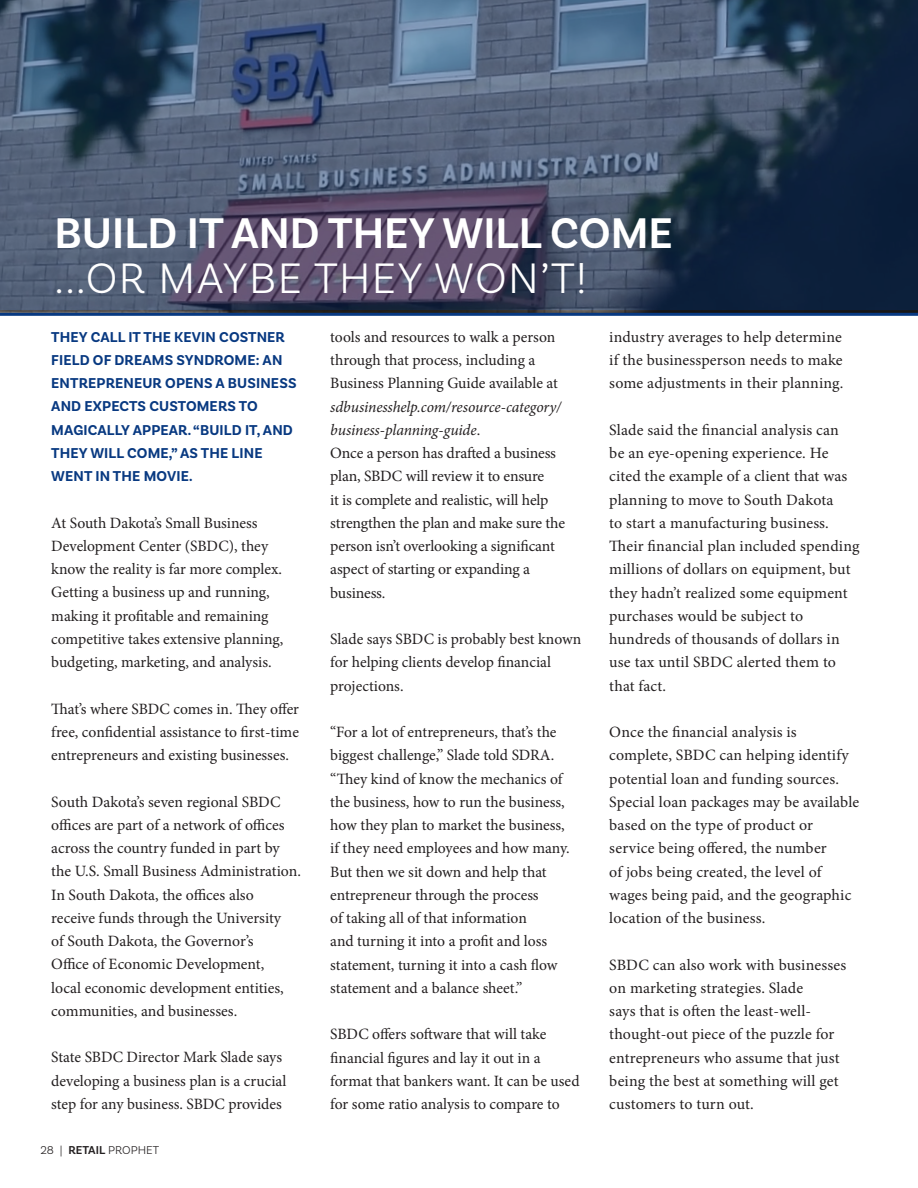
<style>
.page{position:relative;width:918px;height:1188px;background:#fff}
.page>*{position:absolute;margin:0;border:0;box-sizing:border-box;transform-origin:0 0}
.Bullets{font:600 45px "Basic Sans";color:#fff}
.Bullets-2{font:300 45px "Basic Sans";letter-spacing:.03em;color:#fff}
.Bullets-3{font:15.75px/23.2px "Minion Pro";color:#231f20}
.Bullets-4{font:700 15px/23.2px "Basic Sans";letter-spacing:.01em;color:#083981}
.t1{font:300 12px "Basic Sans";color:#231f20}
.s1{font-weight:600}
.s2{font-style:italic}
</style>
<div class="page">
<svg style="left:0;top:0;width:918px;height:313px;background:#414e67"></svg>
<hr style="left:0;top:313px;width:918px;height:3px;background:#083981">
<p class="Bullets" style="left:55px;top:206px;width:620px">BUILD IT AND THEY WILL COME</p>
<p class="Bullets-2" style="left:55px;top:251px;width:534px">...OR MAYBE THEY WON’T!</p>
<p class="Bullets-4" style="left:51px;top:325px;width:247px">THEY CALL IT THE KEVIN COSTNER<br>FIELD OF DREAMS SYNDROME: AN<br>ENTREPRENEUR OPENS A BUSINESS<br>AND EXPECTS CUSTOMERS TO<br>MAGICALLY APPEAR. “BUILD IT, AND<br>THEY WILL COME,” AS THE LINE<br>WENT IN THE MOVIE.</p>
<p class="Bullets-3" style="left:51px;top:511px;width:234px">At South Dakota’s Small Business Development Center (SBDC), they know the reality is far more complex.<br>Getting a business up and running, making it profitable and remaining competitive takes extensive planning, budgeting, marketing, and analysis.</p>
<p class="Bullets-3" style="left:51px;top:697px;width:249px;text-align:justify">That’s where SBDC comes in. They offer free, confidential assistance to first-time entrepreneurs and existing businesses.</p>
<p class="Bullets-3" style="left:51px;top:790px;width:251px">South Dakota’s seven regional SBDC offices are part of a network of offices across the country funded in part by the U.S. Small Business Administration.<br>In South Dakota, the offices also receive funds through the University<br>of South Dakota, the Governor’s<br>Office of Economic Development,<br>local economic development entities, communities, and businesses.</p>
<p class="Bullets-3" style="left:51px;top:1046px;width:237px">State SBDC Director Mark Slade says developing a business plan is a crucial step for any business. SBDC provides</p>
<p class="t1" style="left:40px;top:1142px;width:120px">28 | <span class="s1">RETAIL</span> PROPHET</p>
<p class="Bullets-3" style="left:330px;top:325px;width:233px">tools and resources to walk a person through that process, including a Business Planning Guide available at <span class="s2">sdbusinesshelp.com/resource-category/ business-planning-guide</span>.</p>
<p class="Bullets-3" style="left:330px;top:442px;width:236px">Once a person has drafted a business plan, SBDC will review it to ensure<br>it is complete and realistic, will help strengthen the plan and make sure the person isn’t overlooking a significant aspect of starting or expanding a business.</p>
<p class="Bullets-3" style="left:330px;top:628px;width:253px">Slade says SBDC is probably best known for helping clients develop financial projections.</p>
<p class="Bullets-3" style="left:330px;top:721px;width:241px">“For a lot of entrepreneurs, that’s the biggest challenge,” Slade told SDRA. “They kind of know the mechanics of the business, how to run the business, how they plan to market the business, if they need employees and how many.<br>But then we sit down and help that entrepreneur through the process<br>of taking all of that information<br>and turning it into a profit and loss statement, turning it into a cash flow statement and a balance sheet.”</p>
<p class="Bullets-3" style="left:330px;top:1023px;width:251px">SBDC offers software that will take financial figures and lay it out in a format that bankers want. It can be used for some ratio analysis to compare to</p>
<p class="Bullets-3" style="left:609px;top:325px;width:236px;text-align:justify">industry averages to help determine if the businessperson needs to make some adjustments in their planning.</p>
<p class="Bullets-3" style="left:609px;top:418px;width:252px">Slade said the financial analysis can<br>be an eye-opening experience. He cited the example of a client that was planning to move to South Dakota<br>to start a manufacturing business.<br>Their financial plan included spending millions of dollars on equipment, but they hadn’t realized some equipment purchases would be subject to hundreds of thousands of dollars in use tax until SBDC alerted them to that fact.</p>
<p class="Bullets-3" style="left:609px;top:721px;width:252px">Once the financial analysis is complete, SBDC can helping identify potential loan and funding sources.<br>Special loan packages may be available based on the type of product or service being offered, the number<br>of jobs being created, the level of wages being paid, and the geographic location of the business.</p>
<p class="Bullets-3" style="left:609px;top:953px;width:238px">SBDC can also work with businesses on marketing strategies. Slade<br>says that is often the least-well&shy;thought-out piece of the puzzle for entrepreneurs who assume that just being the best at something will get customers to turn out.</p>
</div>
